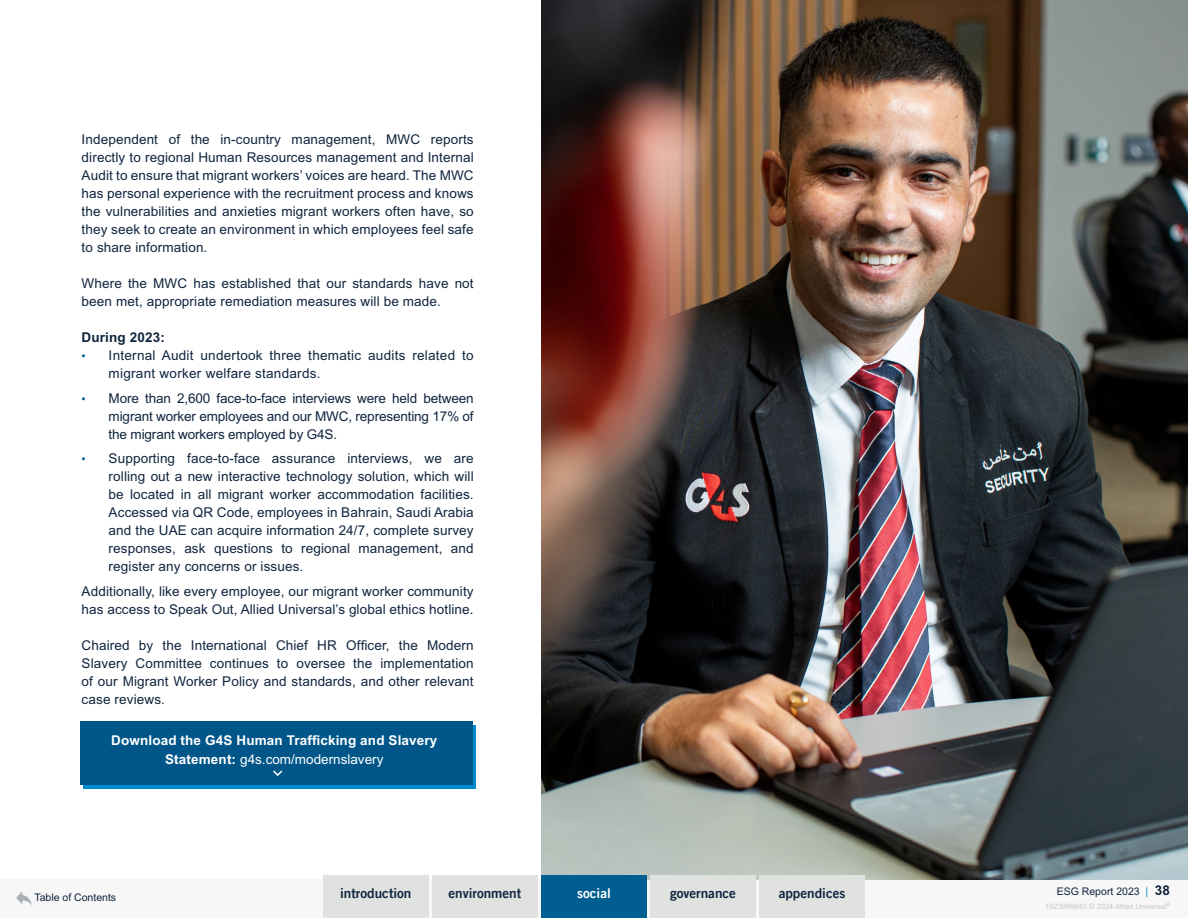
<style>
.page{position:relative;width:1188px;height:918px;background:#fff}
.page>*{position:absolute;margin:0;border:0;box-sizing:border-box;transform-origin:0 0}
.t1{font:13.5px/18px "Arial MT Std";letter-spacing:.01em;color:#10253f;text-align:justify}
.t2{font:700 13.5px/19.5px "Arial MT Std";letter-spacing:.01em;color:#fff;text-align:center}
.t3{font:13.5px "Trade Gothic LT Pro Bd 2";color:#10253f}
.t4{font:700 13.5px "Arial MT Std";letter-spacing:.01em;color:#10253f}
.t5{font:13.5px "Trade Gothic LT Pro Bd 2";color:#fff}
.t6{font:10.5px "Arial MT Std";color:#10253f}
.t7{font:7.5px "Arial MT Std";color:#c3c8cf}
.s1{font-size:12px;color:#005f90}
.s2{font-weight:400}
.s3{color:#008ccc}
.s4{font-weight:700;font-size:13.5px}
</style>
<div class="page">
<div style="left:0;top:879px;width:1188px;height:39px;background:#f7f7f7"></div>
<svg style="left:16px;top:891px;width:16px;height:14px"></svg>
<div style="left:83px;top:725px;width:392px;height:63px;background:#008ccc"></div>
<div style="left:80px;top:721px;width:392px;height:64px;background:#005689"></div>
<img style="left:541px;top:0;width:647px;height:879px">
<svg style="left:273px;top:770px;width:10px;height:6px"></svg>
<div style="left:323px;top:875px;width:106px;height:43px;background:#e0e2e0"></div>
<div style="left:432px;top:875px;width:106px;height:43px;background:#e0e2e0"></div>
<div style="left:541px;top:875px;width:106px;height:43px;background:#005f90"></div>
<div style="left:650px;top:875px;width:106px;height:43px;background:#e0e2e0"></div>
<div style="left:759px;top:875px;width:106px;height:43px;background:#e0e2e0"></div>
<p class="t1" style="left:82px;top:130px;width:394px">Independent of the in-country management, MWC reports directly to regional Human Resources management and Internal Audit to ensure that migrant workers’ voices are heard. The MWC has personal experience with the recruitment process and knows the vulnerabilities and anxieties migrant workers often have, so they seek to create an environment in which employees feel safe to share information.</p>
<p class="t1" style="left:82px;top:274px;width:394px">Where the MWC has established that our standards have not been met, appropriate remediation measures will be made.</p>
<p class="t4" style="left:82px;top:329px;width:85px">During 2023:</p>
<p class="t1" style="left:109px;top:346px;width:367px;text-indent:-27px"><span class="s1">•</span> Internal Audit undertook three thematic audits related to migrant worker welfare standards.</p>
<p class="t1" style="left:109px;top:389px;width:367px;text-indent:-27px"><span class="s1">•</span> More than 2,600 face-to-face interviews were held between migrant worker employees and our MWC, representing 17% of the migrant workers employed by G4S.</p>
<p class="t1" style="left:109px;top:450px;width:367px;text-indent:-27px"><span class="s1">•</span> Supporting face-to-face assurance interviews, we are rolling out a new interactive technology solution, which will be located in all migrant worker accommodation facilities.<br>Accessed via QR Code, employees in Bahrain, Saudi Arabia and the UAE can acquire information 24/7, complete survey responses, ask questions to regional management, and register any concerns or issues.</p>
<p class="t1" style="left:82px;top:583px;width:394px">Additionally, like every employee, our migrant worker community has access to Speak Out, Allied Universal’s global ethics hotline.</p>
<p class="t1" style="left:82px;top:637px;width:394px">Chaired by the International Chief HR Officer, the Modern Slavery Committee continues to oversee the implementation of our Migrant Worker Policy and standards, and other relevant case reviews.</p>
<p class="t2" style="left:111px;top:730px;width:328px">Download the G4S Human Trafficking and Slavery<br>Statement: <span class="s2">g4s.com/modernslavery</span></p>
<p class="t6" style="left:34px;top:891px;width:83px">Table of Contents</p>
<p class="t3" style="left:340px;top:885px;width:73px">introduction</p>
<p class="t3" style="left:449px;top:885px;width:74px">environment</p>
<p class="t5" style="left:577px;top:885px;width:35px">social</p>
<p class="t3" style="left:670px;top:885px;width:68px">governance</p>
<p class="t3" style="left:779px;top:885px;width:68px">appendices</p>
<p class="t6" style="left:1057px;top:885px;width:115px">ESG Report 2023 <span class="s3">|</span> <span class="s4">38</span></p>
<p class="t7" style="left:1045px;top:902px;width:126px">1023999840 © 2024 Allied Universal<sup>®</sup></p>
</div>
